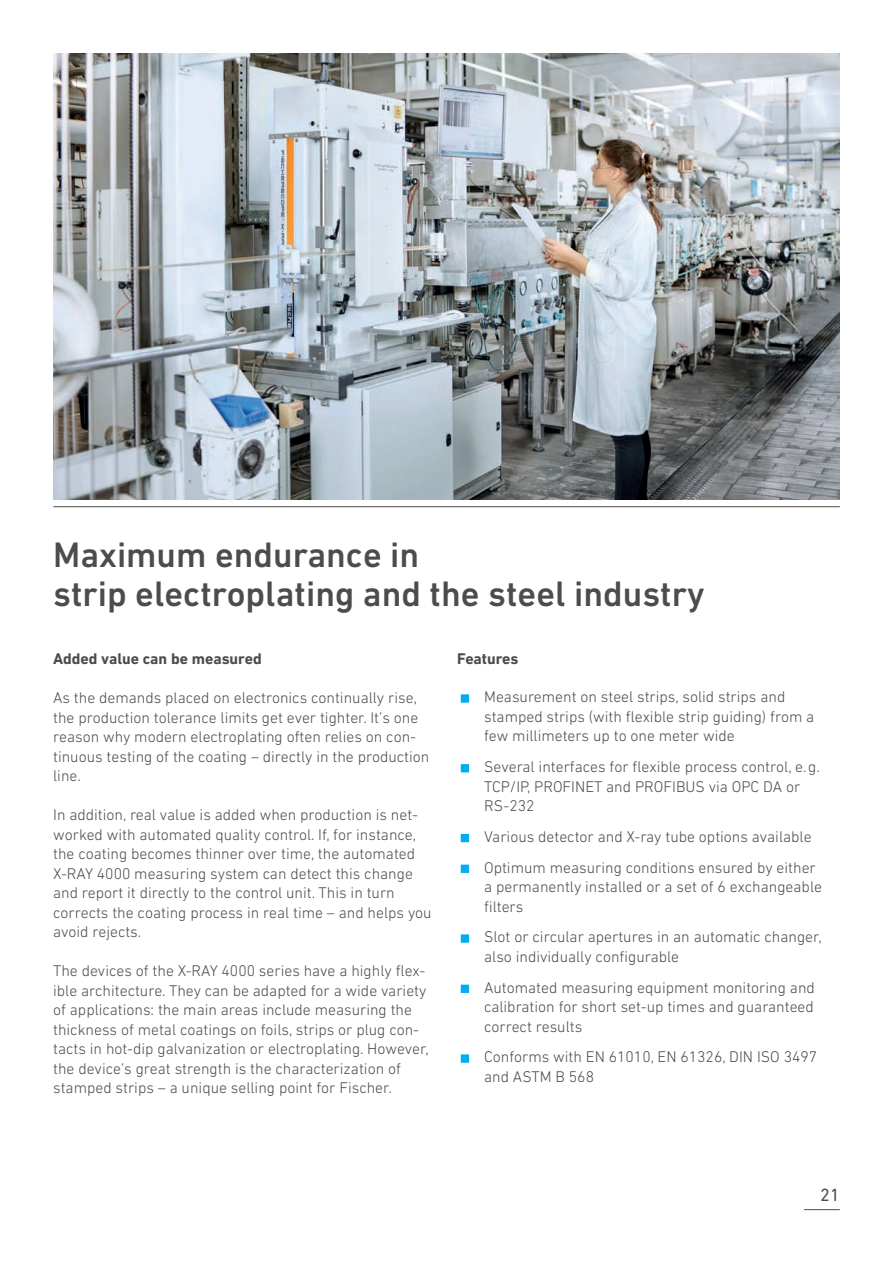
<style>
.page{position:relative;width:893px;height:1263px;background:#fff}
.page>*{position:absolute;margin:0;border:0;box-sizing:border-box;transform-origin:0 0}
.t1{font:700 60px "DIN Next LT Pro";color:#00aeef}
.t2{font:500 36px/39px "DIN Next LT Pro";color:#4b4c4d}
.t3{font:18px "DIN Next LT Pro";color:#4b4c4d}
.t4{font:300 15.75px/19.5px "DIN Next LT Pro";color:#4b4c4d}
.t5{font:700 15.75px "DIN Next LT Pro";color:#4b4c4d}
</style>
<div class="page">
<img style="left:53px;top:53px;width:787px;height:447px">
<hr style="left:53px;top:506px;width:787px;height:1px;background:#4b4c4d">
<hr style="left:804px;top:1209px;width:36px;height:1px;background:#4b4c4d">
<h2 class="t2" style="left:53px;top:535px;width:653px">Maximum endurance in<br>strip electroplating and the steel industry</h2>
<p class="t5" style="left:53px;top:650px;width:210px">Added value can be measured</p>
<p class="t4" style="left:53px;top:688px;width:378px">As the demands placed on electronics continually rise, the production tolerance limits get ever tighter. It’s one reason why modern electroplating often relies on con&shy;tinuous testing of the coating – directly in the production line.</p>
<p class="t4" style="left:53px;top:805px;width:380px">In addition, real value is added when production is net&shy;worked with automated quality control. If, for instance, the coating becomes thinner over time, the automated X-RAY 4000 measuring system can detect this change and report it directly to the control unit. This in turn corrects the coating process in real time – and helps you avoid rejects.</p>
<p class="t4" style="left:53px;top:961px;width:377px">The devices of the X-RAY 4000 series have a highly flex&shy;ible architecture. They can be adapted for a wide variety of applications: the main areas include measuring the thickness of metal coatings on foils, strips or plug con&shy;tacts in hot-dip galvanization or electroplating. However, the device’s great strength is the characterization of stamped strips – a unique selling point for Fischer.</p>
<p class="t5" style="left:457px;top:649px;width:63px">Features</p>
<h1 class="t1" style="left:457px;top:659px;width:17px">∙</h1>
<p class="t4" style="left:484px;top:687px;width:332px">Measurement on steel strips, solid strips and stamped strips (with flexible strip guiding) from a few millimeters up to one meter wide</p>
<h1 class="t1" style="left:457px;top:729px;width:17px">∙</h1>
<p class="t4" style="left:484px;top:757px;width:337px">Several interfaces for flexible process control, e. g.<br>TCP/IP, PROFINET and PROFIBUS via OPC DA or<br>RS-232</p>
<h1 class="t1" style="left:457px;top:798px;width:17px">∙</h1>
<p class="t4" style="left:484px;top:827px;width:329px">Various detector and X-ray tube options available</p>
<h1 class="t1" style="left:457px;top:829px;width:17px">∙</h1>
<p class="t4" style="left:484px;top:857px;width:339px">Optimum measuring conditions ensured by either a permanently installed or a set of 6 exchangeable filters</p>
<h1 class="t1" style="left:457px;top:899px;width:17px">∙</h1>
<p class="t4" style="left:484px;top:927px;width:339px">Slot or circular apertures in an automatic changer, also individually configurable</p>
<h1 class="t1" style="left:457px;top:949px;width:17px">∙</h1>
<p class="t4" style="left:484px;top:977px;width:332px;text-align:justify">Automated measuring equipment monitoring and calibration for short set-up times and guaranteed correct results</p>
<h1 class="t1" style="left:457px;top:1019px;width:17px">∙</h1>
<p class="t4" style="left:484px;top:1047px;width:335px">Conforms with EN 61010, EN 61326, DIN ISO 3497 and ASTM B 568</p>
<p class="t3" style="left:820px;top:1184px;width:21px">21</p>
</div>
